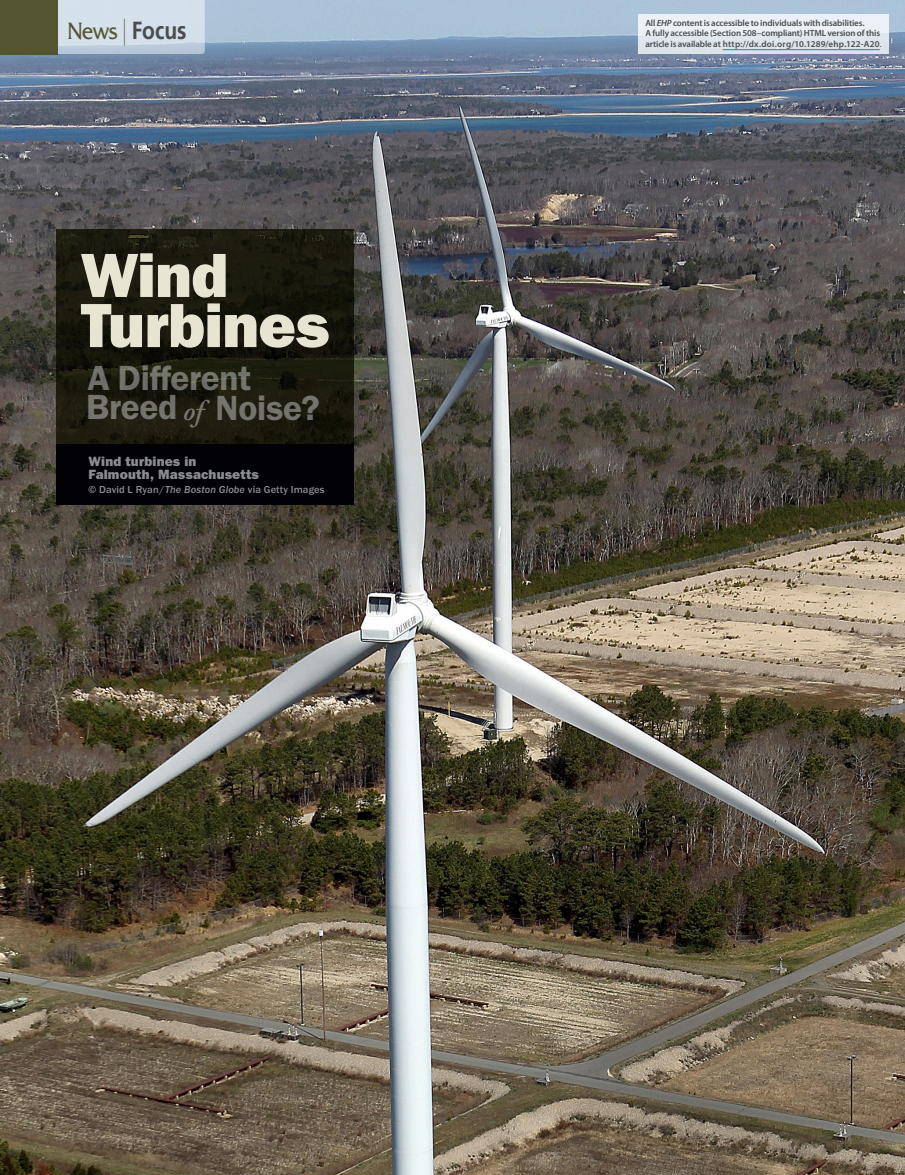
<style>
.page{position:relative;width:905px;height:1175px;background:#fff}
.page>*{position:absolute;margin:0;border:0;box-sizing:border-box;transform-origin:0 0}
.t1{font:62.7px/50.1px "ITC Franklin Gothic Std Hvy";letter-spacing:-.01em;color:#fffce7}
.t2{font:600 35.1px/29.7px "ITC Franklin Gothic Std";letter-spacing:-.01em;color:#6c6d70}
.t3{font:700 24.75px "Frutiger LT Std";color:#4b4c4d;scale:.85 1}
.t4{font:13.5px/13.5px "ITC Franklin Gothic Std Hvy";letter-spacing:.01em;color:#999b9e}
.t5{font:500 10.5px "ITC Franklin Gothic Std";letter-spacing:.01em;color:#999b9e}
.EHP_508_Disclaimer_t{font:600 9px/10.5px "Myriad Pro";letter-spacing:-.01em;color:#4b4c4d}
.s1{font-family:"Friz Quadrata Std";font-weight:400;color:#545430}
.s2{font-weight:300;font-size:27px;color:#545430}
.s3{font-family:"Adobe Garamond Pro";font-style:italic;font-size:28.35px}
.s4{font-family:"ITC Franklin Gothic Std Med It";font-weight:400}
.s5{font-style:italic}
.s6{font-weight:400}
</style>
<div class="page">
<img style="left:0;top:0;width:904px;height:1174px">
<div style="left:638px;top:15px;width:250px;height:39px;background:#e3eaf0"></div>
<hr style="left:722px;top:49px;width:157px;height:1px;background:#0090c6">
<svg style="left:57px;top:0;width:148px;height:54px;background:#cedbe6"></svg>
<div style="left:0;top:0;width:57px;height:54px;background:#545430"></div>
<svg style="left:56px;top:230px;width:297px;height:214px;background:#19180c"></svg>
<div style="left:56px;top:444px;width:297px;height:61px;background:#020105"></div>
<h3 class="t3" style="left:68px;top:16px;width:142px"><span class="s1">News</span> <span class="s2">|</span> Focus</h3>
<h1 class="t1" style="left:81px;top:250px;width:250px">Wind<br>Turbines</h1>
<h2 class="t2" style="left:86px;top:363px;width:235px">A Different<br>Breed <span class="s3">of</span> Noise?</h2>
<h3 class="t4" style="left:89px;top:454px;width:172px">Wind turbines in<br>Falmouth, Massachusetts</h3>
<p class="t5" style="left:89px;top:483px;width:237px">© David L Ryan/<span class="s4">The Boston Globe</span> via Getty Images</p>
<p class="EHP_508_Disclaimer_t" style="left:645px;top:17px;width:236px">All <span class="s5">EHP</span> content is accessible to individuals with disabilities.<br>A fully accessible (Section 508–compliant) HTML version of this</p>
<p class="EHP_508_Disclaimer_t" style="left:645px;top:38px;width:238px">article is available at http://dx.doi.org/10.1289/ehp.122-A20<span class="s6">.</span></p>
</div>
